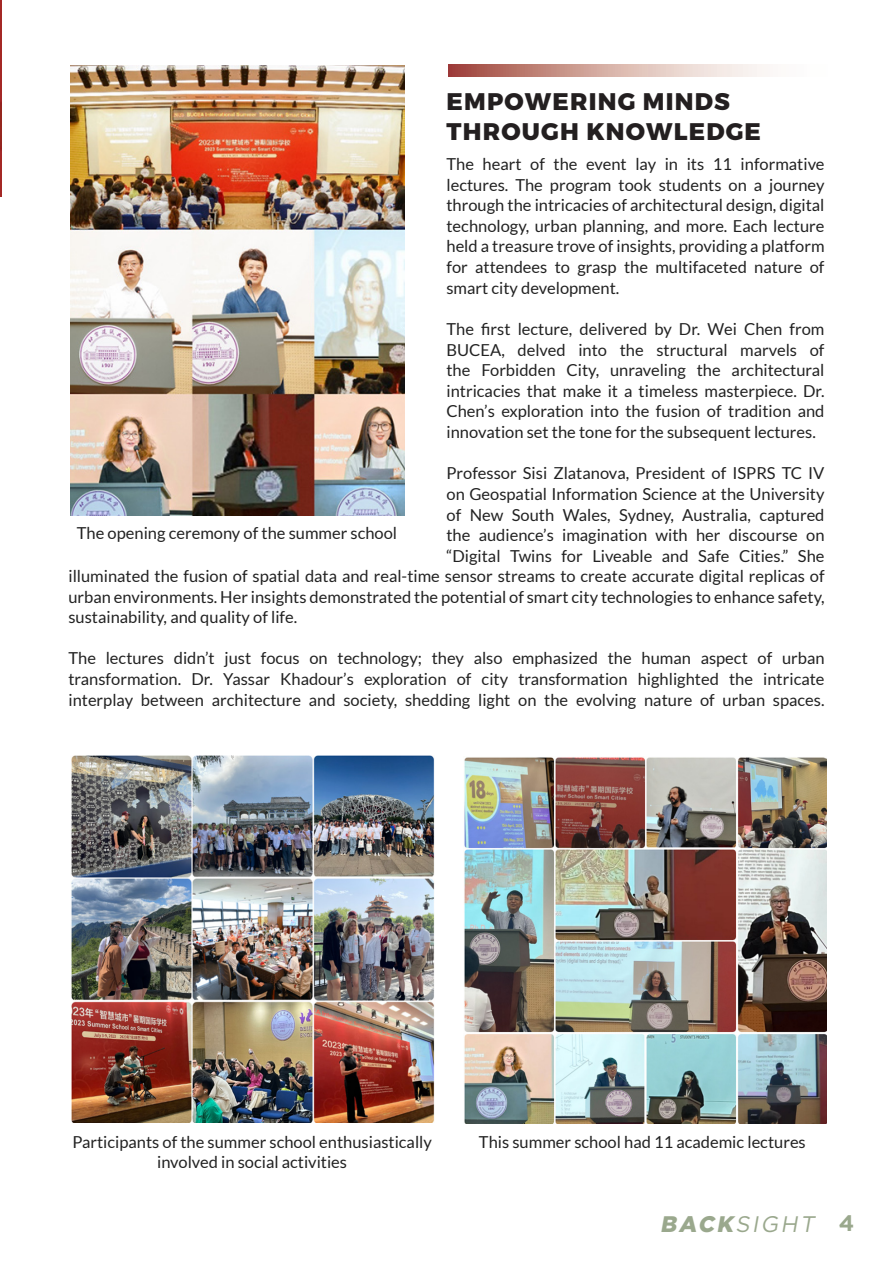
<style>
.page{position:relative;width:893px;height:1263px;background:#fff}
.page>*{position:absolute;margin:0;border:0;box-sizing:border-box;transform-origin:0 0}
.t1{font:800 24px/30px "Montserrat";letter-spacing:.05em;color:#231f20}
.t2{font:italic 22.5px "Gotham";color:#9aa88d}
.t3{font:700 22.5px "Gotham";color:#9aa88d}
.t4{font:16.5px/20.7px "Lato";color:#222;text-align:justify}
.s1{font-weight:900}
</style>
<div class="page">
<img style="left:0;top:1px;width:2px;height:195px">
<img style="left:70px;top:65px;width:334px;height:451px">
<svg style="left:448px;top:65px;width:320px;height:11px;background:#d3a9a1"></svg>
<img style="left:464px;top:757px;width:362px;height:366px">
<img style="left:71px;top:756px;width:363px;height:367px">
<p class="t4" style="left:77px;top:522px;width:322px">The opening ceremony of the summer school</p>
<p class="t1" style="left:447px;top:87px;width:316px">EMPOWERING MINDS<br>THROUGH KNOWLEDGE</p>
<p class="t4" style="left:446px;top:153px;width:380px">The heart of the event lay in its 11 informative lectures. The program took students on a journey through the intricacies of architectural design, digital technology, urban planning, and more. Each lecture held a treasure trove of insights, providing a platform for attendees to grasp the multifaceted nature of smart city development.</p>
<p class="t4" style="left:446px;top:318px;width:380px">The first lecture, delivered by Dr. Wei Chen from BUCEA, delved into the structural marvels of the Forbidden City, unraveling the architectural intricacies that make it a timeless masterpiece. Dr.<br>Chen’s exploration into the fusion of tradition and innovation set the tone for the subsequent lectures.</p>
<p class="t4" style="left:446px;top:463px;width:380px">Professor Sisi Zlatanova, President of ISPRS TC IV on Geospatial Information Science at the University of New South Wales, Sydney, Australia, captured the audience’s imagination with her discourse on “Digital Twins for Liveable and Safe Cities.” She</p>
<p class="t4" style="left:68px;top:565px;width:758px">illuminated the fusion of spatial data and real-time sensor streams to create accurate digital replicas of urban environments. Her insights demonstrated the potential of smart city technologies to enhance safety, sustainability, and quality of life.</p>
<p class="t4" style="left:68px;top:648px;width:758px">The lectures didn’t just focus on technology; they also emphasized the human aspect of urban</p>
<p class="t4" style="left:68px;top:669px;width:758px">transformation. Dr. Yassar Khadour’s exploration of city transformation highlighted the intricate interplay between architecture and society, shedding light on the evolving nature of urban spaces.</p>
<p class="t4" style="left:72px;top:1131px;width:361px;text-align:center">Participants of the summer school enthusiastically involved in social activities</p>
<p class="t4" style="left:479px;top:1131px;width:328px">This summer school had 11 academic lectures</p>
<p class="t2" style="left:660px;top:1210px;width:160px"><span class="s1">BACK</span>SIGHT</p>
<p class="t3" style="left:839px;top:1209px;width:17px">4</p>
</div>
